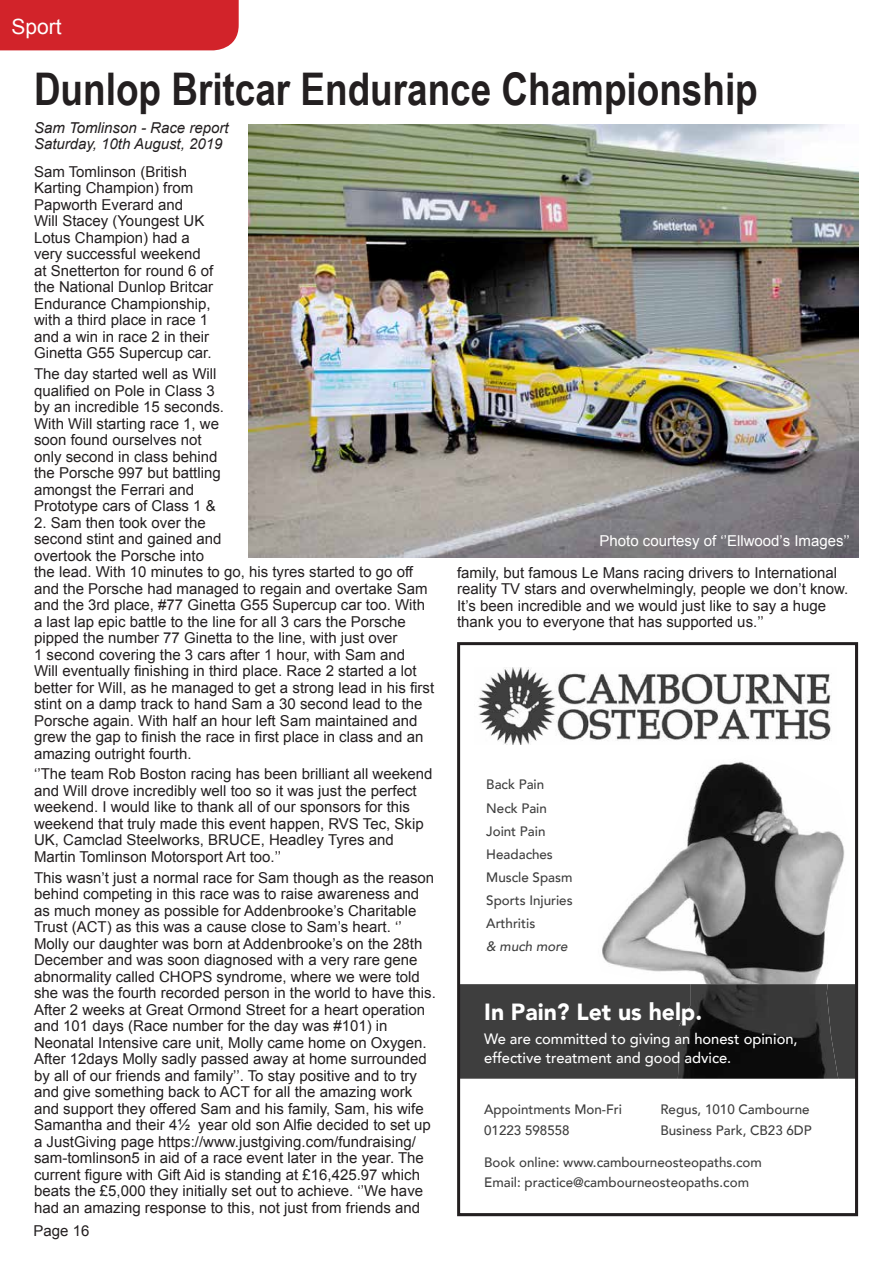
<style>
.page{position:relative;width:893px;height:1263px;background:#fff}
.page>*{position:absolute;margin:0;border:0;box-sizing:border-box;transform-origin:0 0}
.t1{font:700 45px "Arial Narrow";color:#231f20}
.t2{font:900 23.4px "Avenir";color:#fff}
.t3{font:21px "Arial";color:#fff}
.t4{font:15px/16.5px "Arial";color:#231f20}
.t5{font:500 15px/19px "Avenir";color:#fff}
.t6{font:italic 15px/16.5px "Arial";color:#231f20}
.t7{font:15px "Arial";color:#fff}
.t8{font:500 13.65px/23.1px "Avenir";color:#3e3e3e}
.t9{font:italic 500 13.65px "Avenir";color:#3e3e3e}
</style>
<div class="page">
<div style="left:0;top:0;width:239px;height:50px;background:#d2232a"></div>
<div style="left:0;top:19px;width:216px;height:24px;background:#d2232a"></div>
<img style="left:602px;top:761px;width:243px;height:223px">
<div style="left:838px;top:984px;width:16px;height:95px;background:#3e3e3e"></div>
<div style="left:461px;top:984px;width:217px;height:95px;background:#3e3e3e"></div>
<img style="left:678px;top:984px;width:160px;height:95px">
<img style="left:478px;top:667px;width:353px;height:78px">
<div style="left:457px;top:642px;width:401px;height:574px;border:3px solid #231f20"></div>
<img style="left:249px;top:124px;width:610px;height:433px">
<h3 class="t3" style="left:12px;top:13px;width:52px">Sport</h3>
<h1 class="t1" style="left:34px;top:55px;width:725px">Dunlop Britcar Endurance Championship</h1>
<p class="t6" style="left:34px;top:119px;width:196px">Sam Tomlinson - Race report<br>Saturday, 10th August, 2019</p>
<p class="t4" style="left:34px;top:163px;width:181px">Sam Tomlinson (British<br>Karting Champion) from<br>Papworth Everard and<br>Will Stacey (Youngest UK<br>Lotus Champion) had a very successful weekend at Snetterton for round 6 of the National Dunlop Britcar<br>Endurance Championship, with a third place in race 1 and a win in race 2 in their<br>Ginetta G55 Supercup car.</p>
<p class="t4" style="left:34px;top:366px;width:192px">The day started well as Will qualified on Pole in Class 3 by an incredible 15 seconds.<br>With Will starting race 1, we soon found ourselves not only second in class behind the Porsche 997 but battling amongst the Ferrari and<br>Prototype cars of Class 1 &amp;</p>
<p class="t4" style="left:34px;top:514px;width:402px">2. Sam then took over the<br>second stint and gained and<br>overtook the Porsche into<br>the lead. With 10 minutes to go, his tyres started to go off and the Porsche had managed to regain and overtake Sam and the 3rd place, #77 Ginetta G55 Supercup car too. With a last lap epic battle to the line for all 3 cars the Porsche pipped the number 77 Ginetta to the line, with just over<br>1 second covering the 3 cars after 1 hour, with Sam and<br>Will eventually finishing in third place. Race 2 started a lot better for Will, as he managed to get a strong lead in his first stint on a damp track to hand Sam a 30 second lead to the Porsche again. With half an hour left Sam maintained and grew the gap to finish the race in first place in class and an amazing outright fourth.</p>
<p class="t4" style="left:34px;top:766px;width:400px">‘’The team Rob Boston racing has been brilliant all weekend and Will drove incredibly well too so it was just the perfect weekend. I would like to thank all of our sponsors for this weekend that truly made this event happen, RVS Tec, Skip UK, Camclad Steelworks, BRUCE, Headley Tyres and Martin Tomlinson Motorsport Art too.’’</p>
<p class="t4" style="left:34px;top:869px;width:403px">This wasn’t just a normal race for Sam though as the reason behind competing in this race was to raise awareness and as much money as possible for Addenbrooke’s Charitable Trust (ACT) as this was a cause close to Sam’s heart. ‘’ Molly our daughter was born at Addenbrooke’s on the 28th December and was soon diagnosed with a very rare gene abnormality called CHOPS syndrome, where we were told she was the fourth recorded person in the world to have this.<br>After 2 weeks at Great Ormond Street for a heart operation and 101 days (Race number for the day was #101) in Neonatal Intensive care unit, Molly came home on Oxygen.<br>After 12days Molly sadly passed away at home surrounded by all of our friends and family’’. To stay positive and to try and give something back to ACT for all the amazing work and support they offered Sam and his family, Sam, his wife Samantha and their 4½ year old son Alfie decided to set up a JustGiving page https://www.justgiving.com/fundraising/ sam-tomlinson5 in aid of a race event later in the year. The current figure with Gift Aid is standing at £16,425.97 which beats the £5,000 they initially set out to achieve. ‘’We have had an amazing response to this, not just from friends and</p>
<p class="t4" style="left:34px;top:1223px;width:57px">Page 16</p>
<p class="t7" style="left:599px;top:531px;width:252px">Photo courtesy of ‘’Ellwood’s Images’’</p>
<p class="t4" style="left:457px;top:564px;width:393px">family, but famous Le Mans racing drivers to International reality TV stars and overwhelmingly, people we don’t know.<br>It’s been incredible and we would just like to say a huge thank you to everyone that has supported us.’’</p>
<p class="t8" style="left:486px;top:772px;width:88px">Back Pain<br>Neck Pain<br>Joint Pain<br>Headaches<br>Muscle Spasm<br>Sports Injuries<br>Arthritis</p>
<p class="t9" style="left:486px;top:938px;width:83px">&amp; much more</p>
<h2 class="t2" style="left:484px;top:991px;width:219px">In Pain? Let us help.</h2>
<p class="t5" style="left:484px;top:1028px;width:315px">We are committed to giving an honest opinion, effective treatment and good advice.</p>
<p class="t8" style="left:484px;top:1098px;width:139px;line-height:20.4px">Appointments Mon-Fri<br>01223 598558</p>
<p class="t8" style="left:660px;top:1098px;width:153px;line-height:20.4px">Regus, 1010 Cambourne<br>Business Park, CB23 6DP</p>
<p class="t8" style="left:484px;top:1151px;width:279px;line-height:20.4px">Book online: www.cambourneosteopaths.com<br>Email: practice@cambourneosteopaths.com</p>
</div>
